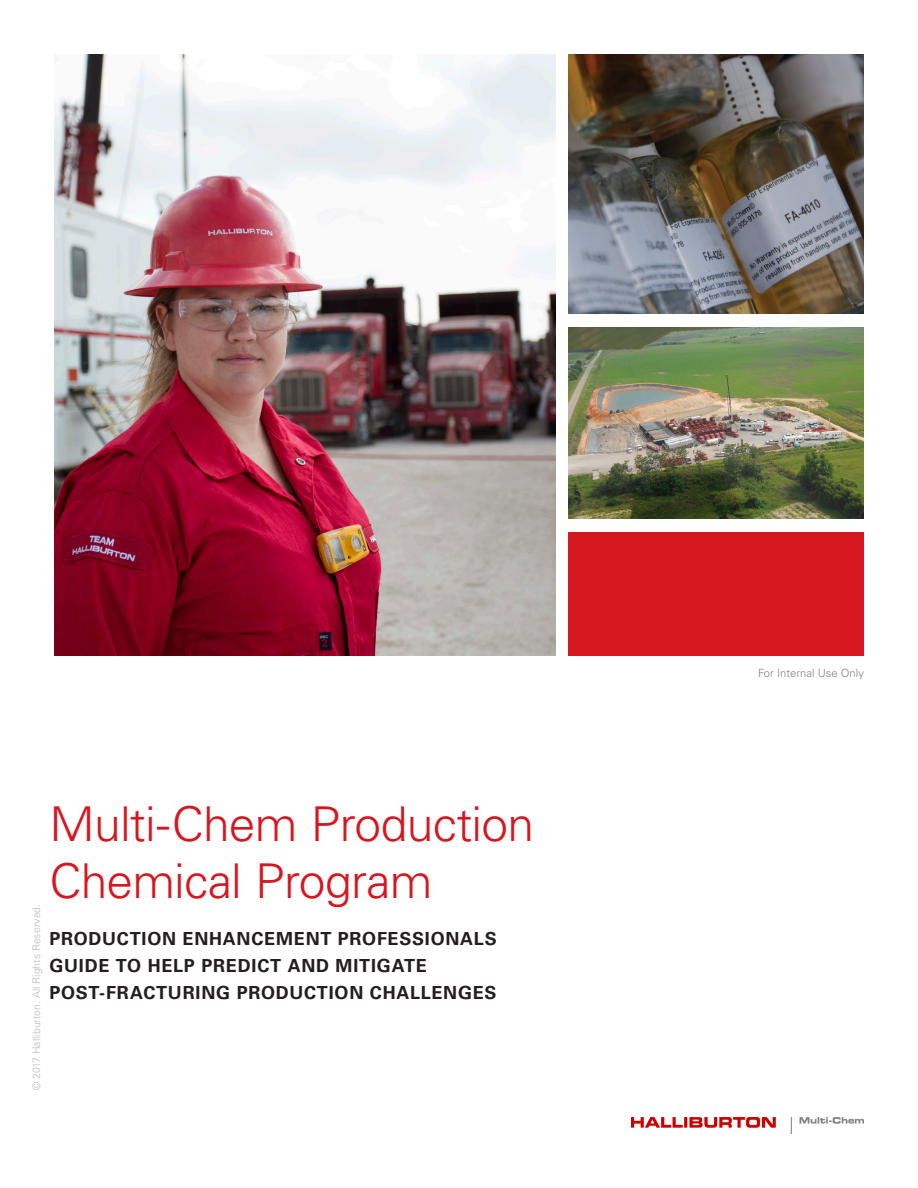
<style>
.page{position:relative;width:918px;height:1188px;background:#fff}
.page>*{position:absolute;margin:0;border:0;box-sizing:border-box;transform-origin:0 0}
.t1{font:300 48px/57px "Univers LT Std";letter-spacing:-.015em;color:#d7171f}
.t2{font:700 18px/27px "Univers LT Std";letter-spacing:.04em;color:#231f20}
.t3{font:300 11.25px "Univers LT Std";color:#808285}
.Disclaimer{font:300 10.5px "Univers LT Std";color:#bcbdc0}
</style>
<div class="page">
<img style="left:54px;top:54px;width:501px;height:602px">
<img style="left:569px;top:54px;width:295px;height:260px">
<img style="left:569px;top:327px;width:295px;height:192px">
<div style="left:569px;top:532px;width:295px;height:124px;background:#d7171f"></div>
<img style="left:632px;top:1118px;width:232px;height:16px">
<p class="Disclaimer" style="left:30px;top:1090px;width:188px;rotate:-90deg">© 2017 Halliburton. All Rights Reserved.</p>
<h1 class="t1" style="left:50px;top:795px;width:486px">Multi-Chem Production<br>Chemical Program</h1>
<p class="t2" style="left:50px;top:925px;width:449px">PRODUCTION ENHANCEMENT PROFESSIONALS<br>GUIDE TO HELP PREDICT AND MITIGATE<br>POST-FRACTURING PRODUCTION CHALLENGES</p>
<p class="t3" style="left:758px;top:666px;width:107px">For Internal Use Only</p>
</div>
